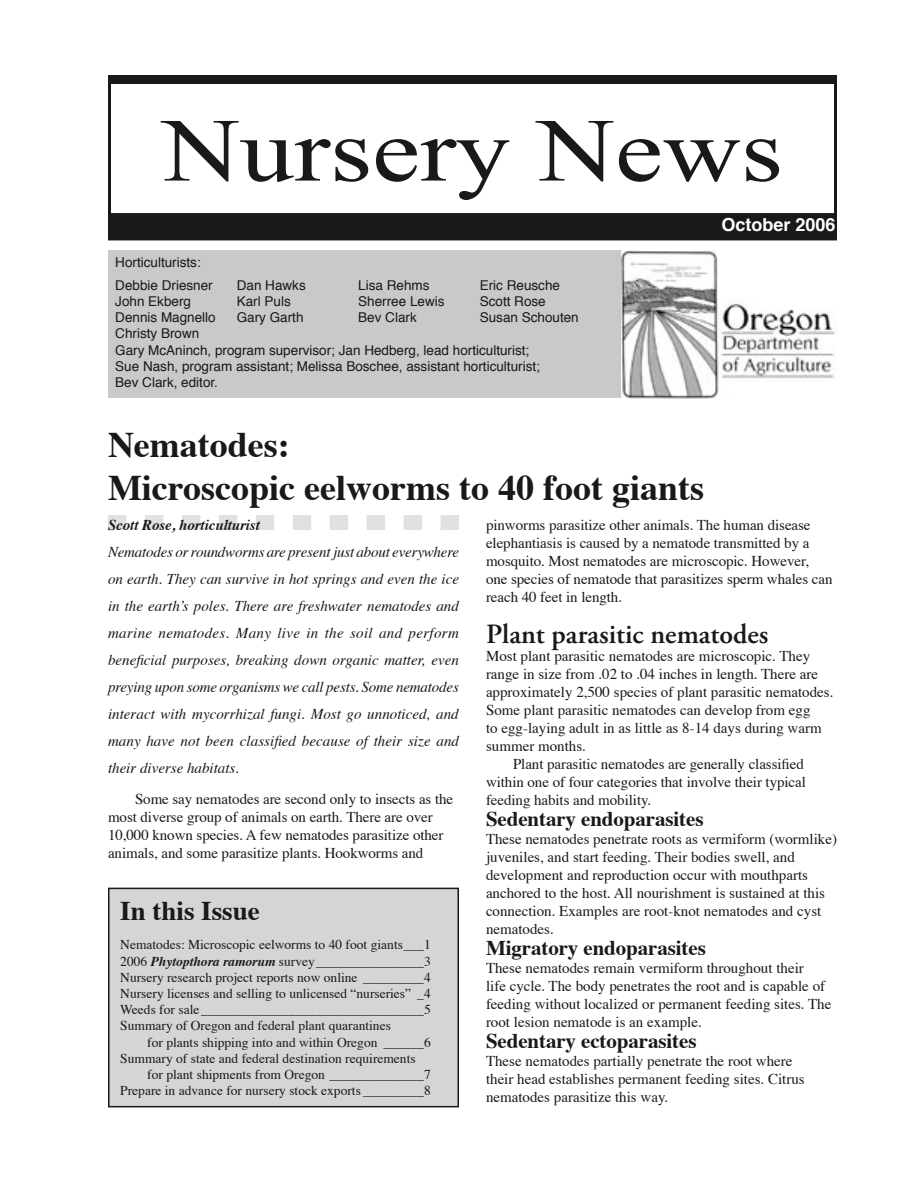
<style>
.page{position:relative;width:918px;height:1188px;background:#fff}
.page>*{position:absolute;margin:0;border:0;box-sizing:border-box;transform-origin:0 0}
.t1{font:90px "Times New Roman";color:#1a1818;scale:1.2 1}
.Headline{font:700 36px/43.2px "Times";color:#1a1818}
.Head_1{font:600 27.75px "Adobe Garamond Pro";color:#1a1818}
.TOC_title{font:700 27px "Times";color:#1a1818}
.Heading_2{font:700 21px "Times";letter-spacing:-.005em;color:#1a1818}
.t2{font:700 18px "Helvetica";color:#fff}
.Body_copy_no_indent{font:15px/18px "Times";color:#1a1818}
.Body_copy{font:15px/18px "Times";letter-spacing:-.005em;color:#1a1818}
.Body_copy_first{font:italic 15px/27px "Times";letter-spacing:.005em;color:#1a1818;text-align:justify}
.Byline{font:italic 700 15px "Times";letter-spacing:-.005em;color:#1a1818}
.TOC_Headline{font:13.5px/16.2px "Times";color:#1a1818}
.Company_address{font:13.5px/16.2px "Helvetica";color:#1a1818}
.s1{font-weight:700;font-style:italic}
</style>
<div class="page">
<svg style="left:108px;top:515px;width:351px;height:15px"></svg>
<div style="left:109px;top:250px;width:512px;height:148px;background:#c7c9ca"></div>
<div style="left:108px;top:81px;width:729px;height:137px;border:3px solid #1a1818"></div>
<div style="left:108px;top:75px;width:729px;height:6px;background:#1a1818"></div>
<div style="left:109px;top:214px;width:727px;height:26px;background:#1a1818"></div>
<div style="left:108px;top:213px;width:729px;height:27px;border:2px solid #1a1818"></div>
<img style="left:621px;top:251px;width:216px;height:148px">
<div style="left:109px;top:888px;width:349px;height:219px;background:#d4d5d7"></div>
<div style="left:108px;top:888px;width:351px;height:219px;border:2px solid #1a1818"></div>
<p class="t1" style="left:162px;top:98px;width:519px">Nursery News</p>
<p class="t2" style="left:721px;top:208px;width:116px">October 2006</p>
<p class="Company_address" style="left:115px;top:254px;width:87px">Horticulturists:</p>
<p class="Company_address" style="left:115px;top:277px;width:99px">Debbie Driesner</p>
<p class="Company_address" style="left:237px;top:277px;width:71px">Dan Hawks</p>
<p class="Company_address" style="left:358px;top:277px;width:73px">Lisa Rehms</p>
<p class="Company_address" style="left:480px;top:277px;width:82px">Eric Reusche</p>
<p class="Company_address" style="left:115px;top:293px;width:77px">John Ekberg</p>
<p class="Company_address" style="left:237px;top:293px;width:56px">Karl Puls</p>
<p class="Company_address" style="left:358px;top:293px;width:88px">Sherree Lewis</p>
<p class="Company_address" style="left:480px;top:293px;width:68px">Scott Rose</p>
<p class="Company_address" style="left:115px;top:309px;width:102px">Dennis Magnello</p>
<p class="Company_address" style="left:237px;top:309px;width:68px">Gary Garth</p>
<p class="Company_address" style="left:358px;top:309px;width:60px">Bev Clark</p>
<p class="Company_address" style="left:480px;top:309px;width:101px">Susan Schouten</p>
<p class="Company_address" style="left:115px;top:325px;width:86px">Christy Brown</p>
<p class="Company_address" style="left:115px;top:341px;width:426px">Gary McAninch, program supervisor; Jan Hedberg, lead horticulturist;<br>Sue Nash, program assistant; Melissa Boschee, assistant horticulturist;<br>Bev Clark, editor.</p>
<p class="Headline" style="left:108px;top:420px;width:598px">Nematodes:<br>Microscopic eelworms to 40 foot giants</p>
<p class="Byline" style="left:108px;top:511px;width:153px">Scott Rose, horticulturist</p>
<p class="Body_copy_first" style="left:108px;top:537px;width:353px">Nematodes or roundworms are present just about everywhere on earth. They can survive in hot springs and even the ice in the earth’s poles. There are freshwater nematodes and marine nematodes. Many live in the soil and perform beneficial purposes, breaking down organic matter, even preying upon some organisms we call pests. Some nematodes interact with mycorrhizal fungi. Most go unnoticed, and many have not been classified because of their size and their diverse habitats.</p>
<p class="Body_copy" style="left:108px;top:789px;width:347px;text-indent:27px">Some say nematodes are second only to insects as the most diverse group of animals on earth. There are over 10,000 known species. A few nematodes parasitize other animals, and some parasitize plants. Hookworms and</p>
<p class="TOC_title" style="left:120px;top:885px;width:141px">In this Issue</p>
<p class="TOC_Headline" style="left:120px;top:936px;width:312px">Nematodes: Microscopic eelworms to 40 foot giants ___1</p>
<p class="TOC_Headline" style="left:120px;top:952px;width:312px">2006 <span class="s1">Phytopthora ramorum</span> survey ________________3</p>
<p class="TOC_Headline" style="left:120px;top:968px;width:312px">Nursery research project reports now online _________4</p>
<p class="TOC_Headline" style="left:120px;top:984px;width:312px">Nursery licenses and selling to unlicensed “nurseries” _4</p>
<p class="TOC_Headline" style="left:120px;top:1000px;width:312px">Weeds for sale _________________________________5</p>
<p class="TOC_Headline" style="left:147px;top:1017px;width:285px;text-indent:-27px">Summary of Oregon and federal plant quarantines<br>for plants shipping into and within Oregon ______6</p>
<p class="TOC_Headline" style="left:147px;top:1049px;width:285px;text-indent:-27px">Summary of state and federal destination requirements for plant shipments from Oregon ______________7</p>
<p class="TOC_Headline" style="left:120px;top:1081px;width:312px">Prepare in advance for nursery stock exports _________8</p>
<p class="Body_copy" style="left:486px;top:515px;width:348px">pinworms parasitize other animals. The human disease elephantiasis is caused by a nematode transmitted by a mosquito. Most nematodes are microscopic. However, one species of nematode that parasitizes sperm whales can reach 40 feet in length.</p>
<p class="Head_1" style="left:486px;top:618px;width:284px">Plant parasitic nematodes</p>
<p class="Body_copy_no_indent" style="left:486px;top:646px;width:349px">Most plant parasitic nematodes are microscopic. They range in size from .02 to .04 inches in length. There are approximately 2,500 species of plant parasitic nematodes.<br>Some plant parasitic nematodes can develop from egg<br>to egg-laying adult in as little as 8-14 days during warm summer months.</p>
<p class="Body_copy" style="left:486px;top:754px;width:321px;text-indent:27px">Plant parasitic nematodes are generally classified within one of four categories that involve their typical feeding habits and mobility.</p>
<p class="Heading_2" style="left:486px;top:799px;width:219px">Sedentary endoparasites</p>
<p class="Body_copy_no_indent" style="left:486px;top:829px;width:353px">These nematodes penetrate roots as vermiform (wormlike) juveniles, and start feeding. Their bodies swell, and development and reproduction occur with mouthparts anchored to the host. All nourishment is sustained at this connection. Examples are root-knot nematodes and cyst nematodes.</p>
<p class="Heading_2" style="left:486px;top:928px;width:221px">Migratory endoparasites</p>
<p class="Body_copy_no_indent" style="left:486px;top:958px;width:347px">These nematodes remain vermiform throughout their<br>life cycle. The body penetrates the root and is capable of feeding without localized or permanent feeding sites. The root lesion nematode is an example.</p>
<p class="Heading_2" style="left:486px;top:1021px;width:212px">Sedentary ectoparasites</p>
<p class="Body_copy_no_indent" style="left:486px;top:1051px;width:320px">These nematodes partially penetrate the root where their head establishes permanent feeding sites. Citrus nematodes parasitize this way.</p>
</div>
